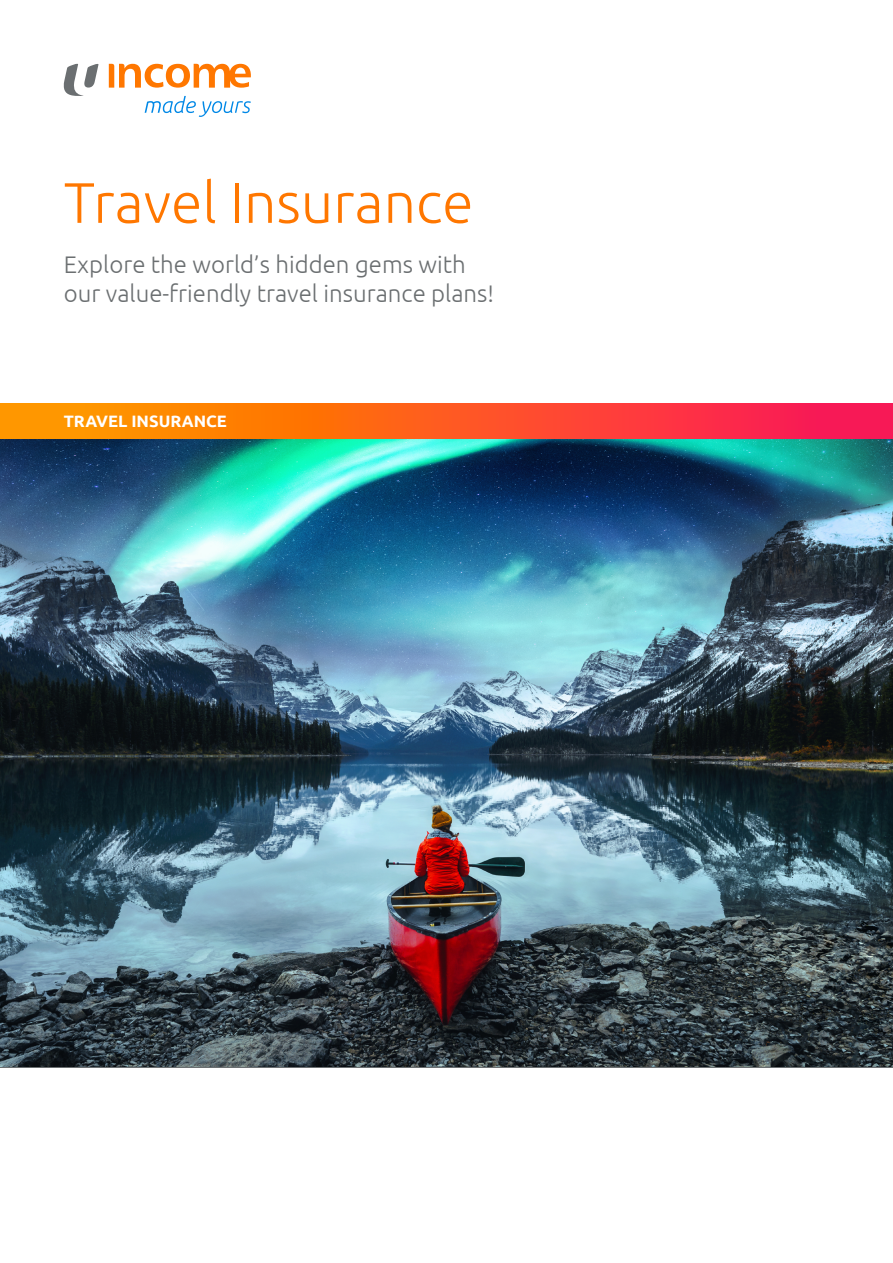
<style>
.page{position:relative;width:893px;height:1263px;background:#fff}
.page>*{position:absolute;margin:0;border:0;box-sizing:border-box;transform-origin:0 0}
.t1{font:300 57px "Ubuntu";color:#f70}
.t2{font:300 24px/28.8px "Ubuntu";color:#6b6f71}
.t3{font:700 16.5px "Ubuntu";color:#fff}
</style>
<div class="page">
<img style="left:0;top:438px;width:893px;height:628px">
<svg style="left:0;top:404px;width:893px;height:34px;background:#fd5923"></svg>
<svg style="left:63px;top:63px;width:36px;height:33px"></svg>
<svg style="left:109px;top:64px;width:142px;height:24px"></svg>
<svg style="left:145px;top:96px;width:106px;height:21px"></svg>
<h1 class="t1" style="left:64px;top:168px;width:411px">Travel Insurance</h1>
<p class="t2" style="left:64px;top:249px;width:432px">Explore the world’s hidden gems with our value-friendly travel insurance plans!</p>
<p class="t3" style="left:64px;top:411px;width:165px">TRAVEL INSURANCE</p>
</div>
